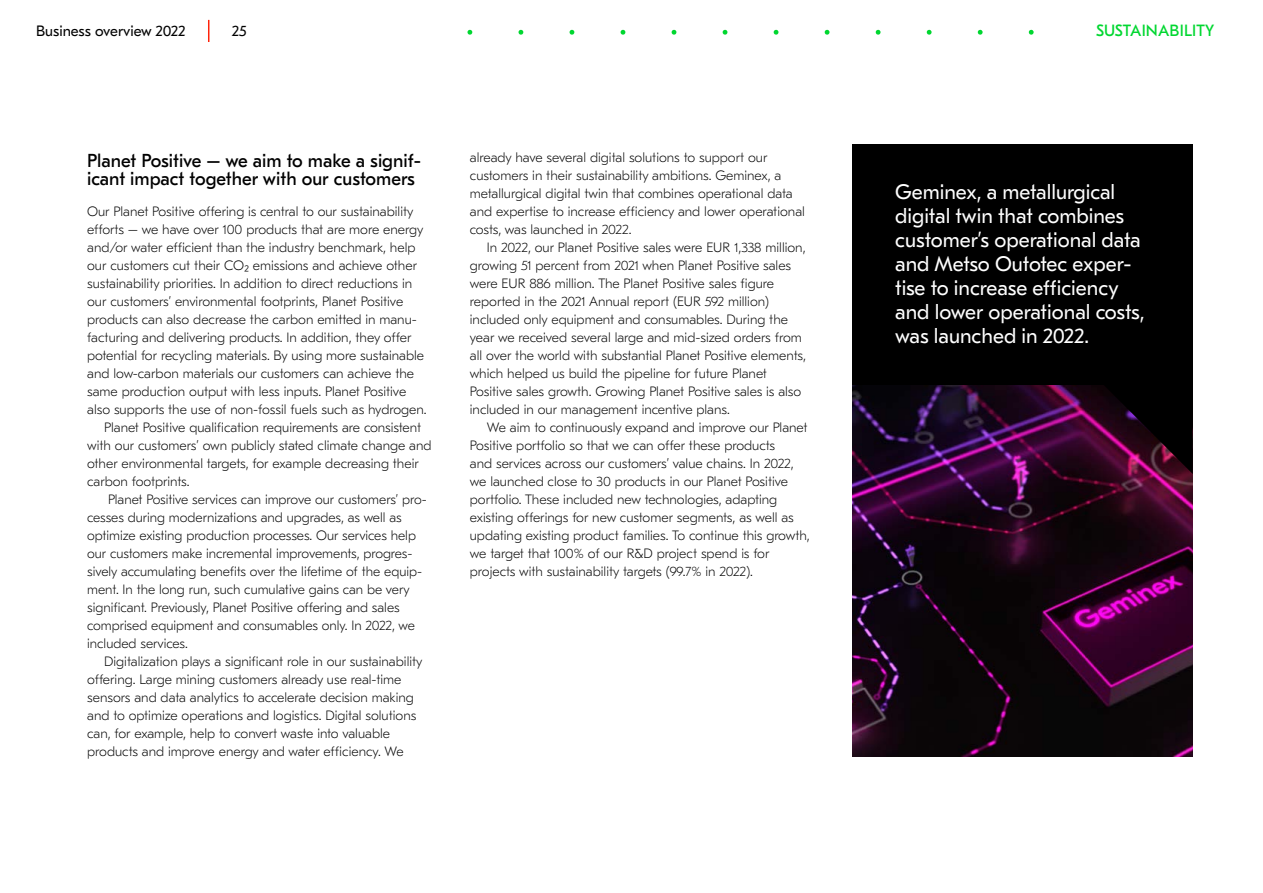
<style>
.page{position:relative;width:1263px;height:893px;background:#fff}
.page>*{position:absolute;margin:0;border:0;box-sizing:border-box;transform-origin:0 0}
.t1{font:21px/24px "GT Eesti Pro Text";color:#fff}
.t2{font:18.75px/18px "GT Eesti Pro Text";color:#000}
.t3{font:16.35px "GT Eesti Pro Text";letter-spacing:.01em;color:#00d730}
.t4{font:15px "GT Eesti Pro Text";color:#000}
.t5{font:100 13.5px/18px "GT Eesti Pro Text";color:#000}
</style>
<div class="page">
<svg style="left:208px;top:20px;width:1px;height:22px"></svg>
<svg style="left:723px;top:30px;width:4px;height:5px"></svg>
<svg style="left:774px;top:30px;width:4px;height:5px"></svg>
<svg style="left:927px;top:30px;width:4px;height:5px"></svg>
<svg style="left:978px;top:30px;width:4px;height:5px"></svg>
<svg style="left:1029px;top:30px;width:4px;height:5px"></svg>
<svg style="left:825px;top:30px;width:4px;height:5px"></svg>
<svg style="left:876px;top:30px;width:4px;height:5px"></svg>
<svg style="left:467px;top:30px;width:5px;height:5px"></svg>
<svg style="left:519px;top:30px;width:4px;height:5px"></svg>
<svg style="left:672px;top:30px;width:4px;height:5px"></svg>
<svg style="left:570px;top:30px;width:4px;height:5px"></svg>
<svg style="left:621px;top:30px;width:4px;height:5px"></svg>
<img style="left:853px;top:384px;width:340px;height:372px">
<div style="left:853px;top:144px;width:340px;height:240px;background:#000"></div>
<svg style="left:1103px;top:384px;width:90px;height:90px;background:#220515"></svg>
<p class="t4" style="left:36px;top:23px;width:149px">Business overview 2022</p>
<p class="t4" style="left:232px;top:23px;width:16px">25</p>
<p class="t3" style="left:1096px;top:21px;width:120px">SUSTAINABILITY</p>
<h2 class="t2" style="left:87px;top:151px;width:335px">Planet Positive – we aim to make a signif&shy;icant impact together with our customers</h2>
<p class="t5" style="left:87px;top:203px;width:328px">Our Planet Positive offering is central to our sustainability</p>
<p class="t5" style="left:87px;top:221px;width:338px">efforts – we have over 100 products that are more energy</p>
<p class="t5" style="left:87px;top:239px;width:330px">and/or water efficient than the industry benchmark, help</p>
<p class="t5" style="left:87px;top:257px;width:331px">our customers cut their CO2 emissions and achieve other</p>
<p class="t5" style="left:87px;top:275px;width:327px">sustainability priorities. In addition to direct reductions in</p>
<p class="t5" style="left:87px;top:293px;width:318px">our customers’ environmental footprints, Planet Positive</p>
<p class="t5" style="left:87px;top:311px;width:331px">products can also decrease the carbon emitted in manu-</p>
<p class="t5" style="left:87px;top:329px;width:326px">facturing and delivering products. In addition, they offer</p>
<p class="t5" style="left:87px;top:347px;width:338px">potential for recycling materials. By using more sustainable</p>
<p class="t5" style="left:87px;top:365px;width:328px">and low-carbon materials our customers can achieve the</p>
<p class="t5" style="left:87px;top:383px;width:321px">same production output with less inputs. Planet Positive</p>
<p class="t5" style="left:87px;top:401px;width:341px">also supports the use of non-fossil fuels such as hydrogen.</p>
<p class="t5" style="left:104px;top:419px;width:318px">Planet Positive qualification requirements are consistent</p>
<p class="t5" style="left:87px;top:437px;width:346px">with our customers’ own publicly stated climate change and</p>
<p class="t5" style="left:87px;top:455px;width:333px">other environmental targets, for example decreasing their</p>
<p class="t5" style="left:87px;top:473px;width:104px">carbon footprints.</p>
<p class="t5" style="left:108px;top:491px;width:320px">Planet Positive services can improve our customers’ pro-</p>
<p class="t5" style="left:87px;top:509px;width:316px">cesses during modernizations and upgrades, as well as</p>
<p class="t5" style="left:87px;top:527px;width:330px">optimize existing production processes. Our services help</p>
<p class="t5" style="left:87px;top:545px;width:327px">our customers make incremental improvements, progres-</p>
<p class="t5" style="left:87px;top:563px;width:336px">sively accumulating benefits over the lifetime of the equip-</p>
<p class="t5" style="left:87px;top:581px;width:324px">ment. In the long run, such cumulative gains can be very</p>
<p class="t5" style="left:87px;top:599px;width:314px">significant. Previously, Planet Positive offering and sales</p>
<p class="t5" style="left:87px;top:617px;width:329px">comprised equipment and consumables only. In 2022, we</p>
<p class="t5" style="left:87px;top:635px;width:102px">included services.</p>
<p class="t5" style="left:104px;top:653px;width:320px">Digitalization plays a significant role in our sustainability</p>
<p class="t5" style="left:87px;top:671px;width:316px">offering. Large mining customers already use real-time</p>
<p class="t5" style="left:87px;top:689px;width:328px">sensors and data analytics to accelerate decision making</p>
<p class="t5" style="left:87px;top:707px;width:331px">and to optimize operations and logistics. Digital solutions</p>
<p class="t5" style="left:87px;top:725px;width:304px">can, for example, help to convert waste into valuable</p>
<p class="t5" style="left:87px;top:743px;width:318px">products and improve energy and water efficiency. We</p>
<p class="t5" style="left:470px;top:149px;width:337px">already have several digital solutions to support our customers in their sustainability ambitions. Geminex, a metallurgical digital twin that combines operational data and expertise to increase efficiency and lower operational costs, was launched in 2022.</p>
<p class="t5" style="left:470px;top:239px;width:337px;text-indent:17px">In 2022, our Planet Positive sales were EUR 1,338 million, growing 51 percent from 2021 when Planet Positive sales were EUR 886 million. The Planet Positive sales figure reported in the 2021 Annual report (EUR 592 million) included only equipment and consumables. During the year we received several large and mid-sized orders from all over the world with substantial Planet Positive elements, which helped us build the pipeline for future Planet Positive sales growth. Growing Planet Positive sales is also included in our management incentive plans.</p>
<p class="t5" style="left:470px;top:419px;width:341px;text-indent:17px">We aim to continuously expand and improve our Planet Positive portfolio so that we can offer these products<br>and services across our customers’ value chains. In 2022, we launched close to 30 products in our Planet Positive portfolio. These included new technologies, adapting existing offerings for new customer segments, as well as updating existing product families. To continue this growth, we target that 100% of our R&amp;D project spend is for projects with sustainability targets (99.7% in 2022).</p>
<h1 class="t1" style="left:895px;top:180px;width:251px">Geminex, a metallurgical digital twin that combines customer’s operational data and Metso Outotec exper&shy;tise to increase efficiency and lower operational costs, was launched in 2022.</h1>
</div>
